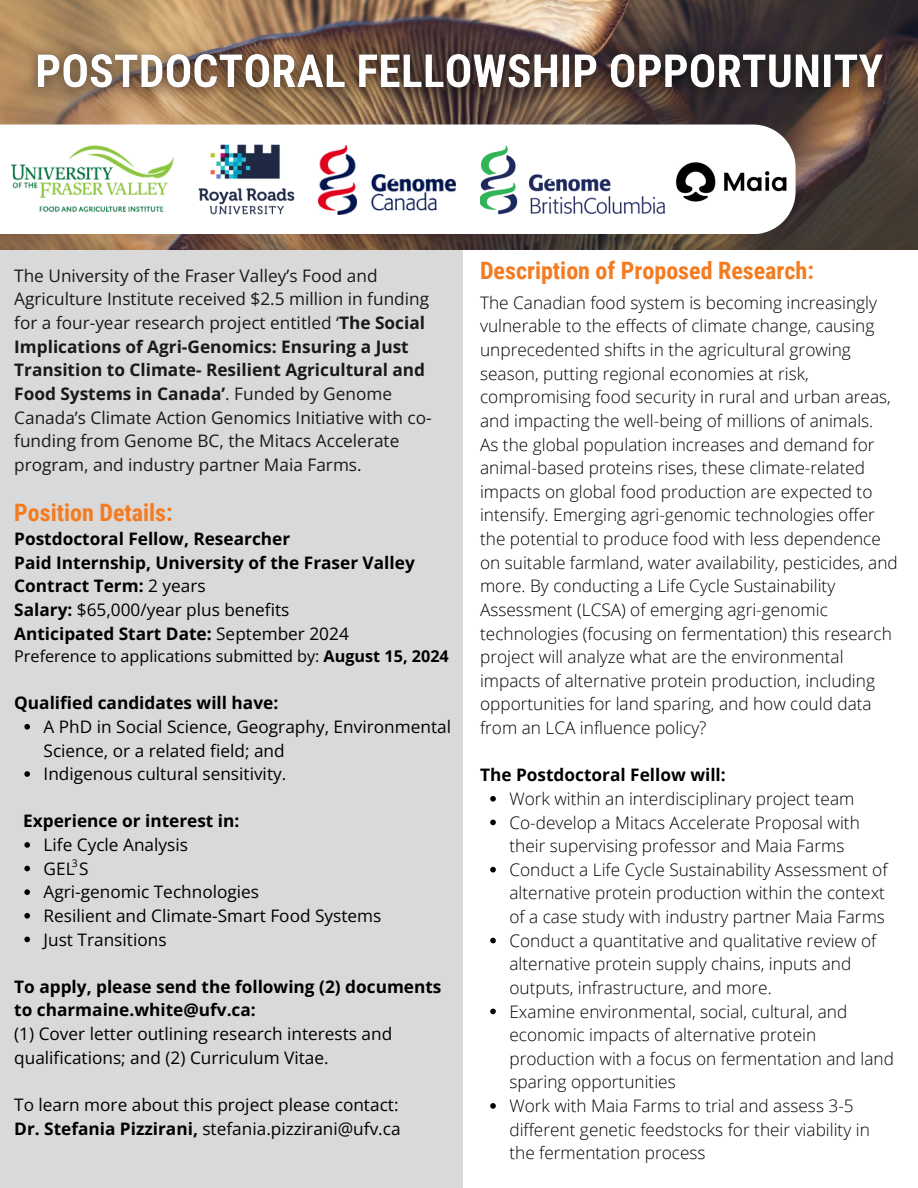
<style>
.page{position:relative;width:918px;height:1188px;background:#fff}
.page>*{position:absolute;margin:0;border:0;box-sizing:border-box;transform-origin:0 0}
.t1{font:700 24px "Roboto Condensed";color:#f47b20}
.t2{font:300 17.25px/23.7px "Open Sans";color:#000}
.t3{font:17.25px/23.7px "Open Sans";color:#000}
.t4{font:17.25px/23.7px "Open Sans";color:#19181b}
.t5{font:700 17.25px/23.7px "Open Sans";color:#000}
.t6{font:16.2px "Open Sans";color:#000}
.t7{font:10.5px "Open Sans";color:#000}
.s1{font-weight:700}
.s2{font-weight:400}
</style>
<div class="page">
<div style="left:0;top:250px;width:463px;height:938px;background:#d9d9d9"></div>
<img style="left:0;top:0;width:918px;height:250px">
<svg style="left:0;top:125px;width:796px;height:109px"></svg>
<img style="left:11px;top:142px;width:157px;height:75px">
<img style="left:480px;top:146px;width:186px;height:77px">
<img style="left:168px;top:111px;width:157px;height:136px">
<img style="left:318px;top:146px;width:137px;height:68px">
<img style="left:673px;top:150px;width:116px;height:64px">
<img style="left:16px;top:34px;width:887px;height:77px">
<svg style="left:490px;top:796px;width:6px;height:6px"></svg>
<svg style="left:490px;top:820px;width:6px;height:5px"></svg>
<svg style="left:490px;top:867px;width:6px;height:5px"></svg>
<svg style="left:490px;top:938px;width:6px;height:5px"></svg>
<svg style="left:490px;top:1009px;width:6px;height:5px"></svg>
<svg style="left:490px;top:1103px;width:6px;height:6px"></svg>
<svg style="left:24px;top:724px;width:6px;height:6px"></svg>
<svg style="left:24px;top:771px;width:6px;height:6px"></svg>
<svg style="left:24px;top:842px;width:6px;height:6px"></svg>
<svg style="left:24px;top:866px;width:6px;height:5px"></svg>
<svg style="left:24px;top:889px;width:6px;height:6px"></svg>
<svg style="left:24px;top:913px;width:6px;height:6px"></svg>
<svg style="left:24px;top:937px;width:6px;height:5px"></svg>
<p class="t4" style="left:14px;top:263px;width:365px">The University of the Fraser Valley’s Food and</p>
<p class="t1" style="left:480px;top:257px;width:335px">Description of Proposed Research:</p>
<p class="t4" style="left:14px;top:287px;width:419px">Agriculture Institute received $2.5 million in funding for a four-year research project entitled ‘<span class="s1">The Social Implications of Agri-Genomics: Ensuring a Just Transition to Climate- Resilient Agricultural and Food Systems in Canada’</span>. Funded by Genome Canada’s Climate Action Genomics Initiative with co&shy;funding from Genome BC, the Mitacs Accelerate program, and industry partner Maia Farms.</p>
<p class="t2" style="left:480px;top:290px;width:412px">The Canadian food system is becoming increasingly vulnerable to the effects of climate change, causing unprecedented shifts in the agricultural growing season, putting regional economies at risk, compromising food security in rural and urban areas, and impacting the well-being of millions of animals.</p>
<h2 class="t2" style="left:480px;top:432px;width:419px">As the global population increases and demand for animal-based proteins rises, these climate-related impacts on global food production are expected to intensify. Emerging agri-genomic technologies offer the potential to produce food with less dependence on suitable farmland, water availability, pesticides, and more. By conducting a Life Cycle Sustainability Assessment (LCSA) of emerging agri-genomic technologies (focusing on fermentation) this research project will analyze what are the environmental impacts of alternative protein production, including opportunities for land sparing, and how could data from an LCA influence policy?</h2>
<p class="t5" style="left:480px;top:763px;width:247px">The Postdoctoral Fellow will:</p>
<p class="t2" style="left:509px;top:786px;width:346px">Work within an interdisciplinary project team</p>
<p class="t2" style="left:509px;top:810px;width:352px">Co-develop a Mitacs Accelerate Proposal with their supervising professor and Maia Farms</p>
<p class="t2" style="left:509px;top:857px;width:380px">Conduct a Life Cycle Sustainability Assessment of alternative protein production within the context of a case study with industry partner Maia Farms</p>
<p class="t2" style="left:509px;top:928px;width:368px">Conduct a quantitative and qualitative review of alternative protein supply chains, inputs and outputs, infrastructure, and more.</p>
<p class="t2" style="left:509px;top:999px;width:386px">Examine environmental, social, cultural, and economic impacts of alternative protein production with a focus on fermentation and land sparing opportunities</p>
<h3 class="t2" style="left:509px;top:1094px;width:362px">Work with Maia Farms to trial and assess 3-5 different genetic feedstocks for their viability in the fermentation process</h3>
<p class="t1" style="left:14px;top:499px;width:160px">Position Details:</p>
<h3 class="t5" style="left:14px;top:527px;width:277px">Postdoctoral Fellow, Researcher</h3>
<p class="t5" style="left:14px;top:550px;width:402px">Paid Internship, University of the Fraser Valley</p>
<p class="t5" style="left:14px;top:574px;width:193px">Contract Term: <span class="s2">2 years</span></p>
<p class="t3" style="left:14px;top:597px;width:277px"><span class="s1">Salary:</span> $65,000/year plus benefits</p>
<p class="t5" style="left:14px;top:621px;width:336px">Anticipated Start Date: <span class="s2">September 2024</span></p>
<p class="t6" style="left:14px;top:645px;width:436px">Preference to applications submitted by: <span class="s1">August 15, 2024</span></p>
<p class="t5" style="left:14px;top:691px;width:266px">Qualified candidates will have:</p>
<p class="t3" style="left:44px;top:714px;width:409px">A PhD in Social Science, Geography, Environmental<br>Science, or a related field; and</p>
<p class="t3" style="left:44px;top:762px;width:244px">Indigenous cultural sensitivity.</p>
<p class="t5" style="left:23px;top:809px;width:218px">Experience or interest in:</p>
<p class="t3" style="left:44px;top:833px;width:146px">Life Cycle Analysis</p>
<h2 class="t3" style="left:44px;top:856px;width:47px">GEL S</h2>
<p class="t3" style="left:44px;top:880px;width:217px">Agri-genomic Technologies</p>
<p class="t3" style="left:44px;top:903px;width:339px">Resilient and Climate-Smart Food Systems</p>
<h3 class="t3" style="left:44px;top:927px;width:124px">Just Transitions</h3>
<p class="t5" style="left:14px;top:974px;width:429px">To apply, please send the following (2) documents to charmaine.white@ufv.ca:</p>
<p class="t3" style="left:14px;top:1022px;width:380px">(1) Cover letter outlining research interests and qualifications; and (2) Curriculum Vitae.</p>
<p class="t3" style="left:14px;top:1092px;width:386px">To learn more about this project please contact:</p>
<p class="t3" style="left:14px;top:1116px;width:388px"><span class="s1">Dr. Stefania Pizzirani,</span> stefania.pizzirani@ufv.ca</p>
<p class="t7" style="left:72px;top:856px;width:7px">3</p>
</div>
